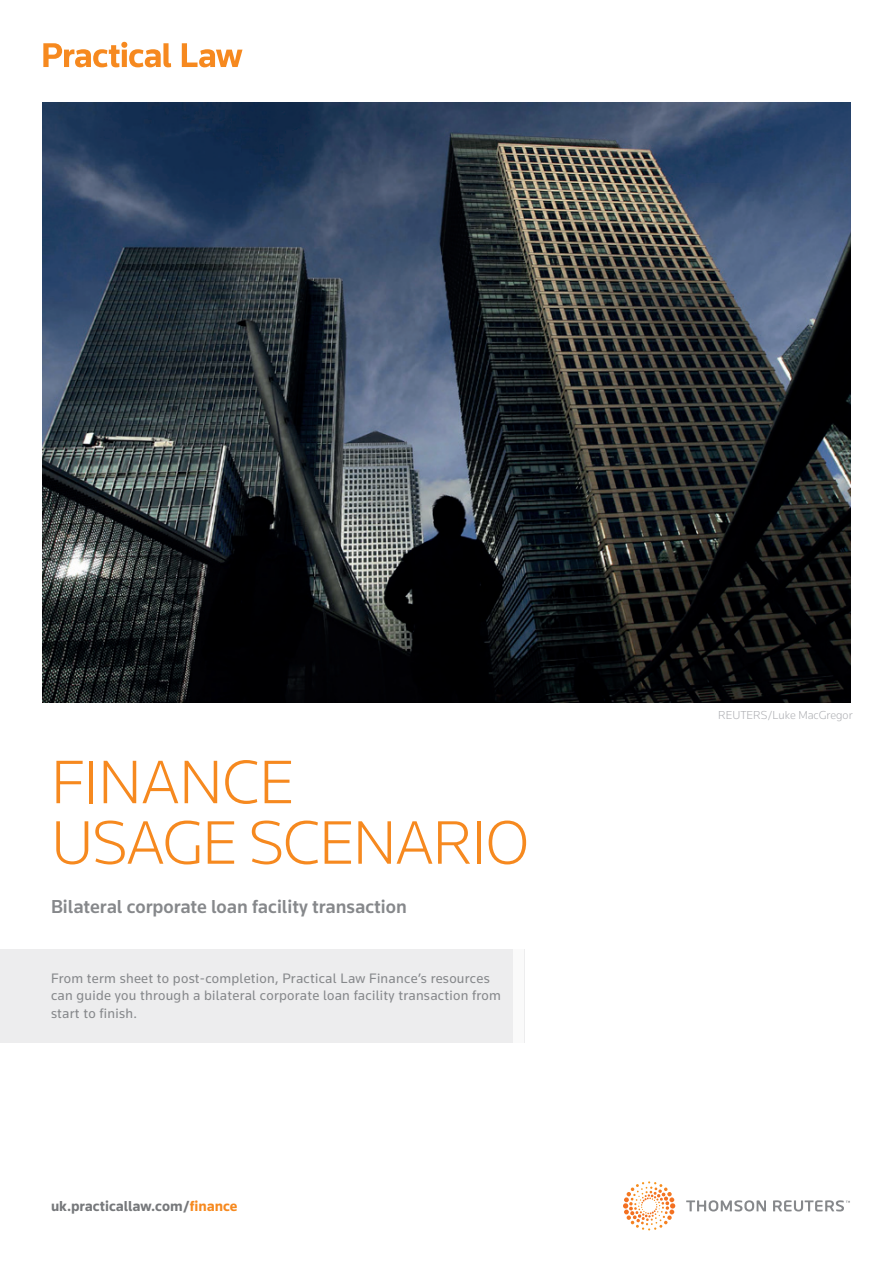
<style>
.page{position:relative;width:893px;height:1263px;background:#fff}
.page>*{position:absolute;margin:0;border:0;box-sizing:border-box;transform-origin:0 0}
.t1{font:300 63.75px/60.4px "Knowledge";letter-spacing:-.02em;color:#f6891f}
.t2{font:500 19.5px "Knowledge";color:#86888b}
.Body_Text{font:700 15px "Knowledge";color:#76787b}
.t3{font:14.25px/17.2px "Knowledge";letter-spacing:.02em;color:#86888b}
.t4{font:300 12px "Knowledge";color:#aeafb3}
.s1{color:#f6891f}
</style>
<div class="page">
<img style="left:43px;top:102px;width:807px;height:601px">
<div style="left:0;top:949px;width:524px;height:93px;background:#ededee"></div>
<div style="left:513px;top:949px;width:11px;height:93px;background:#fafafa"></div>
<svg style="left:686px;top:1200px;width:164px;height:11px"></svg>
<svg style="left:623px;top:1181px;width:52px;height:47px"></svg>
<svg style="left:43px;top:42px;width:200px;height:25px"></svg>
<p class="t1" style="left:51px;top:751px;width:480px">FINANCE<br>USAGE SCENARIO</p>
<p class="t2" style="left:51px;top:894px;width:357px">Bilateral corporate loan facility transaction</p>
<p class="t3" style="left:51px;top:969px;width:451px">From term sheet to post-completion, Practical Law Finance’s resources can guide you through a bilateral corporate loan facility transaction from start to finish.</p>
<p class="Body_Text" style="left:51px;top:1196px;width:188px">uk.practicallaw.com/<span class="s1">finance</span></p>
<p class="t4" style="left:718px;top:707px;width:136px">REUTERS/Luke MacGregor</p>
</div>
